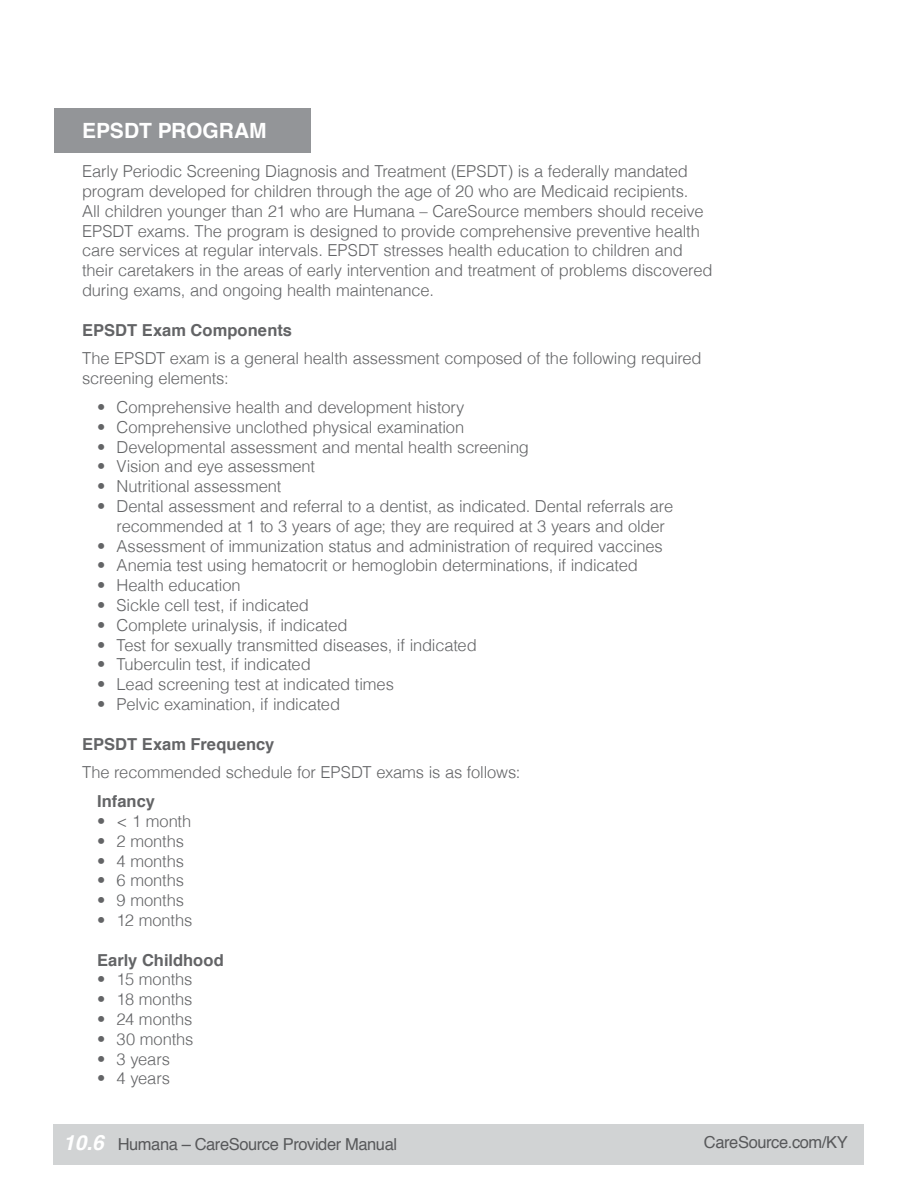
<style>
.page{position:relative;width:918px;height:1188px;background:#fff}
.page>*{position:absolute;margin:0;border:0;box-sizing:border-box;transform-origin:0 0}
.t1{font:700 21px "Helvetica";letter-spacing:-.005em;color:#fff}
.t2{font:300 16.5px/19.8px "Helvetica";letter-spacing:-.01em;color:#636466}
.t3{font:16.5px "Helvetica";letter-spacing:-.025em;color:#58595b}
.t4{font:700 16.5px "Helvetica";color:#636466}
.s1{font-weight:700}
.s2{font-weight:700;font-style:italic;font-size:21px;color:#fff}
</style>
<div class="page">
<div style="left:54px;top:1125px;width:810px;height:40px;background:#d1d3d4"></div>
<div style="left:54px;top:108px;width:256px;height:44px;background:#939598"></div>
<p class="t1" style="left:82px;top:113px;width:186px">EPSDT PROGRAM</p>
<p class="t2" style="left:82px;top:161px;width:632px">Early Periodic Screening Diagnosis and Treatment (EPSDT) is a federally mandated program developed for children through the age of 20 who are Medicaid recipients.<br>All children younger than 21 who are Humana – CareSource members should receive EPSDT exams. The program is designed to provide comprehensive preventive health care services at regular intervals. EPSDT stresses health education to children and their caretakers in the areas of early intervention and treatment of problems discovered during exams, and ongoing health maintenance.</p>
<p class="t2" style="left:82px;top:315px;width:621px;line-height:28.8px"><span class="s1">EPSDT Exam Components<br></span>The EPSDT exam is a general health assessment composed of the following required</p>
<p class="t2" style="left:82px;top:368px;width:148px">screening elements:</p>
<p class="t2" style="left:97px;top:396px;width:369px">• Comprehensive health and development history</p>
<p class="t2" style="left:97px;top:416px;width:369px">• Comprehensive unclothed physical examination</p>
<p class="t2" style="left:97px;top:436px;width:433px">• Developmental assessment and mental health screening</p>
<p class="t2" style="left:97px;top:456px;width:219px">• Vision and eye assessment</p>
<p class="t2" style="left:97px;top:476px;width:186px">• Nutritional assessment</p>
<p class="t2" style="left:117px;top:495px;width:558px;text-indent:-20px">• Dental assessment and referral to a dentist, as indicated. Dental referrals are recommended at 1 to 3 years of age; they are required at 3 years and older</p>
<p class="t2" style="left:97px;top:535px;width:567px">• Assessment of immunization status and administration of required vaccines</p>
<p class="t2" style="left:97px;top:555px;width:542px">• Anemia test using hematocrit or hemoglobin determinations, if indicated</p>
<p class="t2" style="left:97px;top:575px;width:145px">• Health education</p>
<p class="t2" style="left:97px;top:594px;width:213px">• Sickle cell test, if indicated</p>
<p class="t2" style="left:97px;top:614px;width:252px">• Complete urinalysis, if indicated</p>
<p class="t2" style="left:97px;top:634px;width:381px">• Test for sexually transmitted diseases, if indicated</p>
<p class="t2" style="left:97px;top:654px;width:215px">• Tuberculin test, if indicated</p>
<p class="t2" style="left:97px;top:674px;width:298px">• Lead screening test at indicated times</p>
<p class="t2" style="left:97px;top:693px;width:245px">• Pelvic examination, if indicated</p>
<p class="t4" style="left:82px;top:730px;width:194px">EPSDT Exam Frequency</p>
<p class="t2" style="left:82px;top:762px;width:440px">The recommended schedule for EPSDT exams is as follows:</p>
<p class="t4" style="left:97px;top:788px;width:59px">Infancy</p>
<p class="t2" style="left:97px;top:810px;width:96px">• &lt; 1 month</p>
<p class="t2" style="left:97px;top:830px;width:88px">• 2 months</p>
<p class="t2" style="left:97px;top:850px;width:88px">• 4 months</p>
<p class="t2" style="left:97px;top:870px;width:88px">• 6 months</p>
<p class="t2" style="left:97px;top:890px;width:88px">• 9 months</p>
<p class="t2" style="left:97px;top:909px;width:97px">• 12 months</p>
<p class="t4" style="left:97px;top:946px;width:128px">Early Childhood</p>
<p class="t2" style="left:97px;top:969px;width:97px">• 15 months</p>
<p class="t2" style="left:97px;top:989px;width:97px">• 18 months</p>
<p class="t2" style="left:97px;top:1008px;width:97px">• 24 months</p>
<p class="t2" style="left:97px;top:1028px;width:98px">• 30 months</p>
<p class="t2" style="left:97px;top:1048px;width:74px">• 3 years</p>
<p class="t2" style="left:97px;top:1068px;width:74px">• 4 years</p>
<p class="t3" style="left:63px;top:1132px;width:336px"><span class="s2">10.6</span> Humana – CareSource Provider Manual</p>
<p class="t3" style="left:704px;top:1130px;width:145px">CareSource.com/KY</p>
</div>
